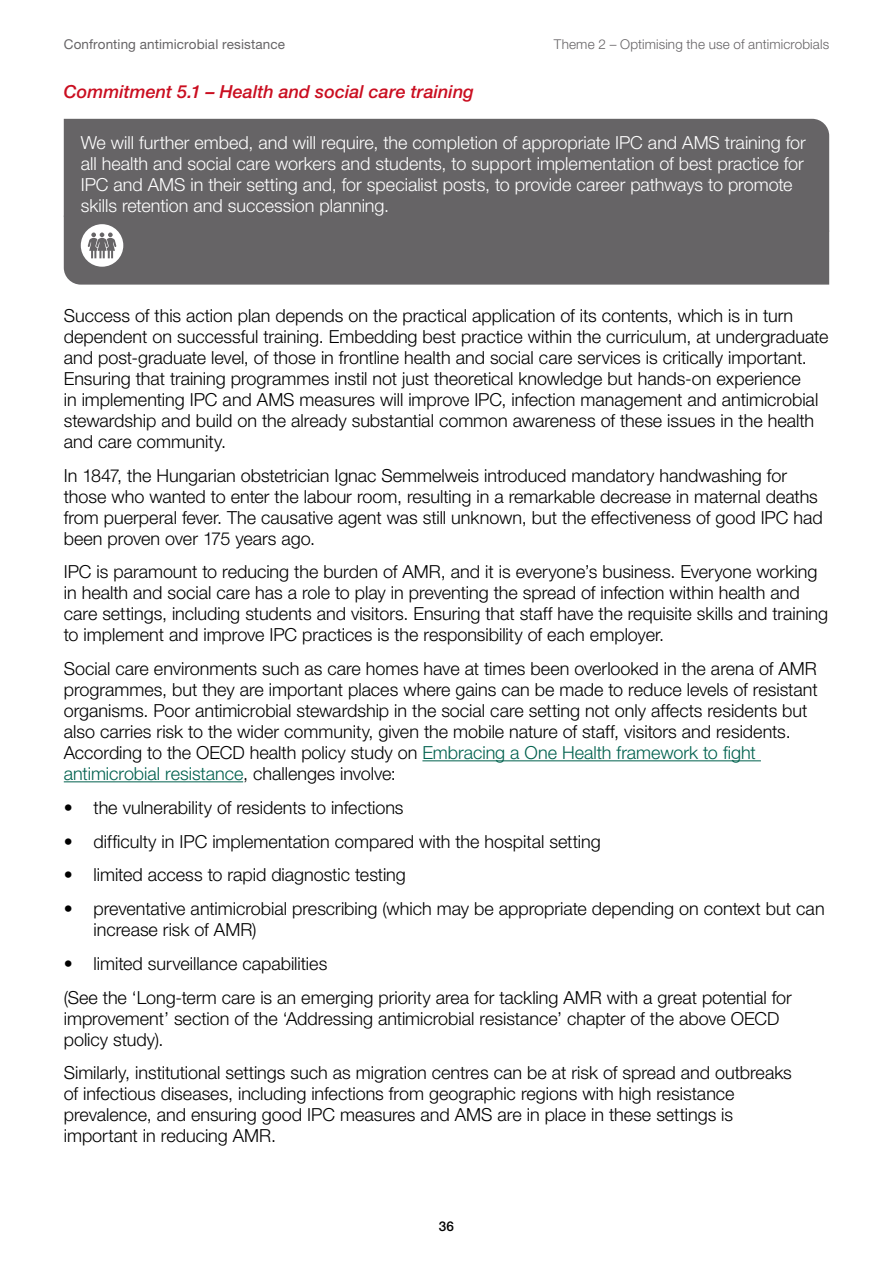
<style>
.page{position:relative;width:893px;height:1263px;background:#fff}
.page>*{position:absolute;margin:0;border:0;box-sizing:border-box;transform-origin:0 0}
.Body_Text{font:300 18px/21px "Helvetica Neue LT Std";color:#000}
.Box_Text_1st__no_Box_Head{font:300 18px/21px "Helvetica Neue LT Std";color:#fff}
.Heading_3_Red{font:italic 500 18px "Helvetica Neue LT Std";color:#ca0e20}
.t1{font:300 13.5px "Helvetica Neue LT Std";letter-spacing:.01em;color:#666466}
.t2{font:13.5px "Helvetica Neue LT Std";letter-spacing:.01em;color:#666466}
.t3{font:500 13.5px "Helvetica Neue LT Std";color:#000}
.s1{color:#00614e}
</style>
<div class="page">
<div style="left:64px;top:119px;width:765px;height:97px;background:#666466"></div>
<div style="left:64px;top:216px;width:765px;height:69px;background:#666466"></div>
<hr style="left:422px;top:760px;width:339px;height:1px;background:#00614e">
<hr style="left:64px;top:781px;width:179px;height:1px;background:#00614e">
<svg style="left:81px;top:224px;width:42px;height:43px"></svg>
<p class="t2" style="left:64px;top:36px;width:223px">Confronting antimicrobial resistance</p>
<p class="t1" style="left:554px;top:36px;width:277px">Theme 2 – Optimising the use of antimicrobials</p>
<h3 class="Heading_3_Red" style="left:64px;top:81px;width:412px">Commitment 5.1 – Health and social care training</h3>
<p class="Box_Text_1st__no_Box_Head" style="left:81px;top:131px;width:726px">We will further embed, and will require, the completion of appropriate IPC and AMS training for all health and social care workers and students, to support implementation of best practice for IPC and AMS in their setting and, for specialist posts, to provide career pathways to promote skills retention and succession planning.</p>
<p class="Body_Text" style="left:64px;top:304px;width:766px">Success of this action plan depends on the practical application of its contents, which is in turn dependent on successful training. Embedding best practice within the curriculum, at undergraduate and post-graduate level, of those in frontline health and social care services is critically important.<br>Ensuring that training programmes instil not just theoretical knowledge but hands-on experience<br>in implementing IPC and AMS measures will improve IPC, infection management and antimicrobial stewardship and build on the already substantial common awareness of these issues in the health and care community.</p>
<p class="Body_Text" style="left:64px;top:464px;width:760px">In 1847, the Hungarian obstetrician Ignac Semmelweis introduced mandatory handwashing for those who wanted to enter the labour room, resulting in a remarkable decrease in maternal deaths from puerperal fever. The causative agent was still unknown, but the effectiveness of good IPC had been proven over 175 years ago.</p>
<p class="Body_Text" style="left:64px;top:561px;width:766px">IPC is paramount to reducing the burden of AMR, and it is everyone’s business. Everyone working in health and social care has a role to play in preventing the spread of infection within health and care settings, including students and visitors. Ensuring that staff have the requisite skills and training to implement and improve IPC practices is the responsibility of each employer.</p>
<p class="Body_Text" style="left:64px;top:658px;width:755px">Social care environments such as care homes have at times been overlooked in the arena of AMR programmes, but they are important places where gains can be made to reduce levels of resistant organisms. Poor antimicrobial stewardship in the social care setting not only affects residents but also carries risk to the wider community, given the mobile nature of staff, visitors and residents.<br>According to the OECD health policy study on <span class="s1">Embracing a One Health framework to fight antimicrobial resistance</span>, challenges involve:</p>
<p class="Body_Text" style="left:64px;top:796px;width:341px">• the vulnerability of residents to infections</p>
<p class="Body_Text" style="left:64px;top:830px;width:538px">• difficulty in IPC implementation compared with the hospital setting</p>
<p class="Body_Text" style="left:64px;top:864px;width:344px">• limited access to rapid diagnostic testing</p>
<p class="Body_Text" style="left:94px;top:898px;width:733px;text-indent:-30px">• preventative antimicrobial prescribing (which may be appropriate depending on context but can increase risk of AMR)</p>
<p class="Body_Text" style="left:64px;top:952px;width:265px">• limited surveillance capabilities</p>
<p class="Body_Text" style="left:64px;top:986px;width:730px">(See the ‘Long-term care is an emerging priority area for tackling AMR with a great potential for improvement’ section of the ‘Addressing antimicrobial resistance’ chapter of the above OECD policy study).</p>
<p class="Body_Text" style="left:64px;top:1062px;width:730px">Similarly, institutional settings such as migration centres can be at risk of spread and outbreaks of infectious diseases, including infections from geographic regions with high resistance prevalence, and ensuring good IPC measures and AMS are in place in these settings is important in reducing AMR.</p>
<p class="t3" style="left:439px;top:1218px;width:17px">36</p>
</div>
